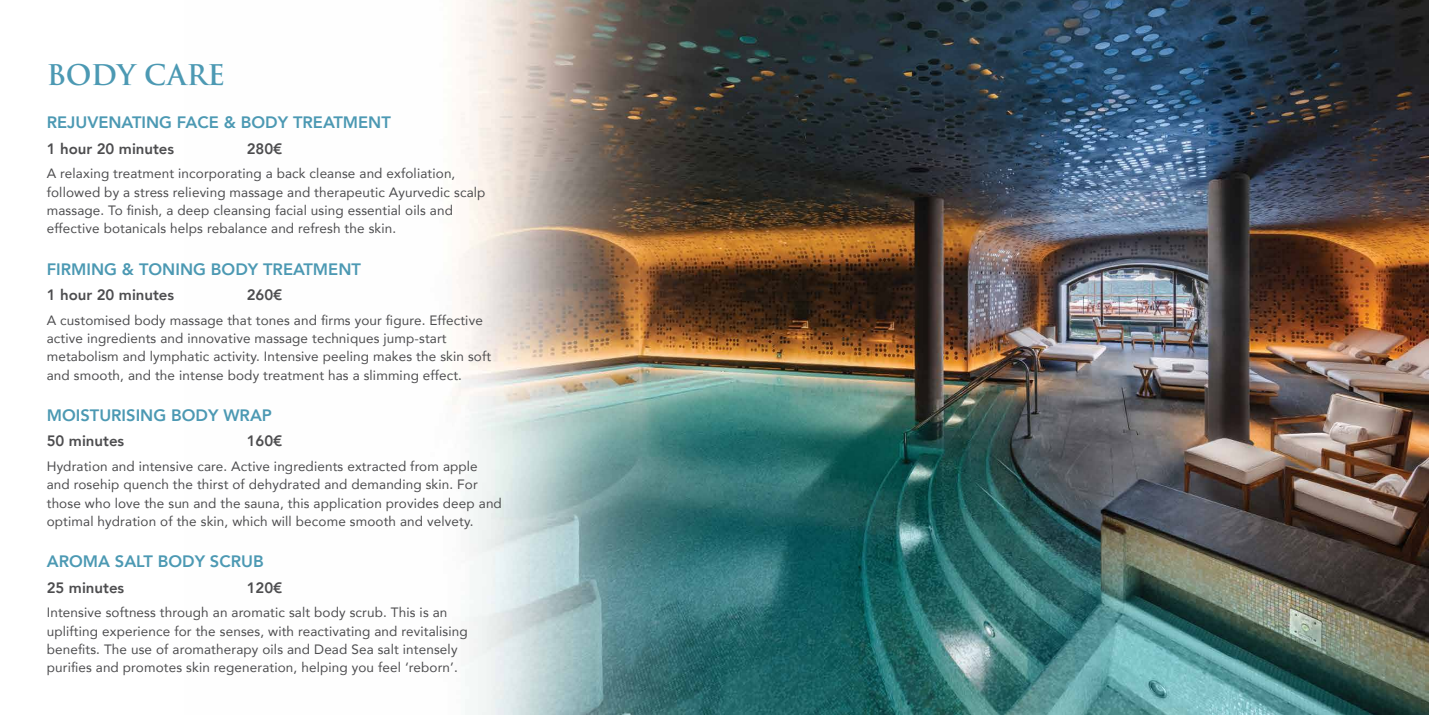
<style>
.page{position:relative;width:1429px;height:715px;background:#fff}
.page>*{position:absolute;margin:0;border:0;box-sizing:border-box;transform-origin:0 0}
.t1{font:700 27.75px "Trajan Pro";color:#4c99b3}
.t2{font:800 16.5px "Avenir";color:#4c99b3}
.t3{font:800 15px "Avenir";color:#4d4d4f}
.t4{font:13.5px/18.3px "Avenir";letter-spacing:.01em;color:#4d4d4f}
</style>
<div class="page">
<img style="left:452px;top:0;width:977px;height:714px">
<h1 class="t1" style="left:47px;top:57px;width:180px">BODY CARE</h1>
<p class="t2" style="left:47px;top:110px;width:346px">REJUVENATING FACE &amp; BODY TREATMENT</p>
<p class="t3" style="left:47px;top:137px;width:129px">1 hour 20 minutes</p>
<p class="t3" style="left:247px;top:137px;width:37px">280€</p>
<p class="t4" style="left:47px;top:164px;width:440px">A relaxing treatment incorporating a back cleanse and exfoliation, followed by a stress relieving massage and therapeutic Ayurvedic scalp massage. To finish, a deep cleansing facial using essential oils and effective botanicals helps rebalance and refresh the skin.</p>
<p class="t2" style="left:47px;top:256px;width:316px">FIRMING &amp; TONING BODY TREATMENT</p>
<p class="t3" style="left:47px;top:283px;width:129px">1 hour 20 minutes</p>
<p class="t3" style="left:247px;top:283px;width:37px">260€</p>
<p class="t4" style="left:47px;top:310px;width:446px">A customised body massage that tones and firms your figure. Effective active ingredients and innovative massage techniques jump-start metabolism and lymphatic activity. Intensive peeling makes the skin soft and smooth, and the intense body treatment has a slimming effect.</p>
<p class="t2" style="left:47px;top:402px;width:227px">MOISTURISING BODY WRAP</p>
<p class="t3" style="left:47px;top:429px;width:79px">50 minutes</p>
<p class="t3" style="left:247px;top:429px;width:37px">160€</p>
<p class="t4" style="left:47px;top:456px;width:457px">Hydration and intensive care. Active ingredients extracted from apple and rosehip quench the thirst of dehydrated and demanding skin. For those who love the sun and the sauna, this application provides deep and optimal hydration of the skin, which will become smooth and velvety.</p>
<p class="t2" style="left:47px;top:548px;width:218px">AROMA SALT BODY SCRUB</p>
<p class="t3" style="left:47px;top:575px;width:79px">25 minutes</p>
<p class="t3" style="left:247px;top:575px;width:37px">120€</p>
<p class="t4" style="left:47px;top:603px;width:422px">Intensive softness through an aromatic salt body scrub. This is an uplifting experience for the senses, with reactivating and revitalising benefits. The use of aromatherapy oils and Dead Sea salt intensely purifies and promotes skin regeneration, helping you feel ‘reborn’.</p>
</div>
